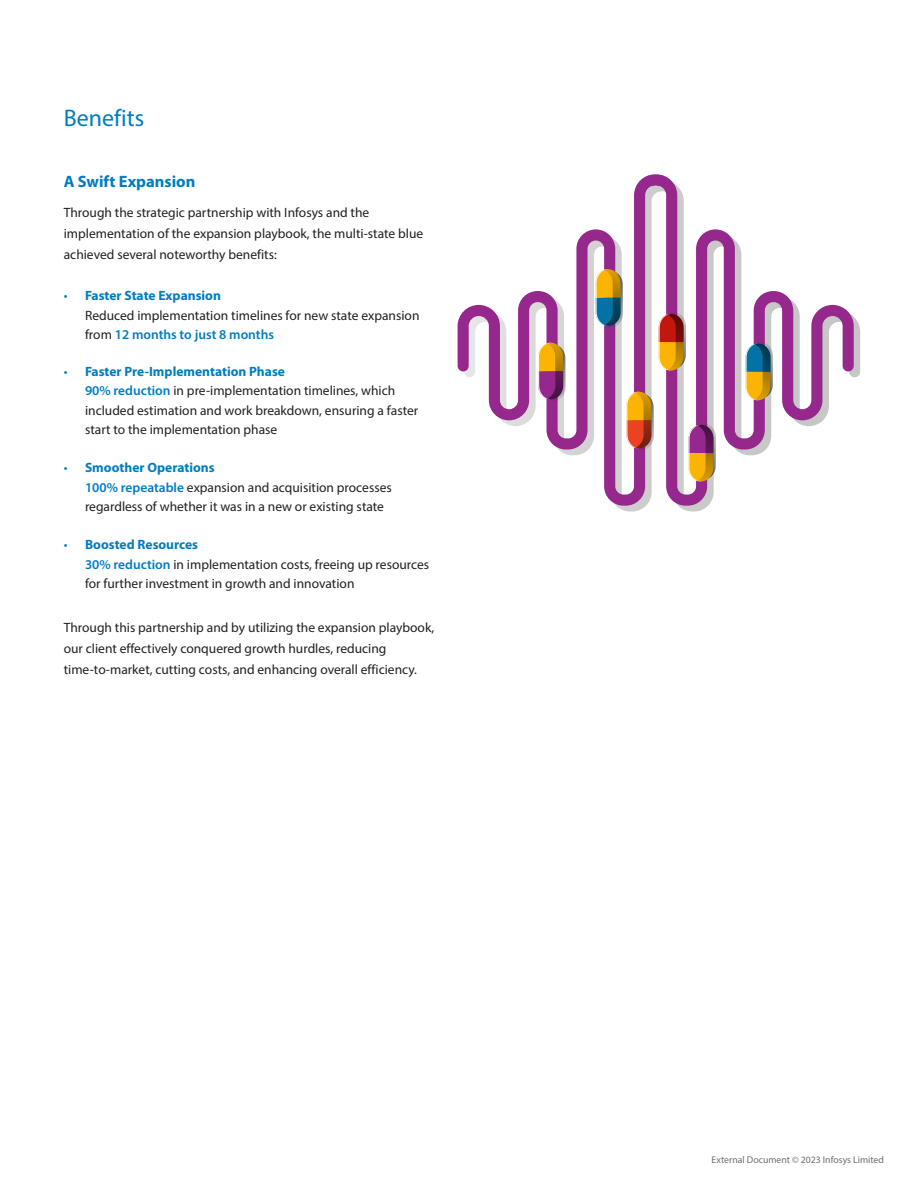
<style>
.page{position:relative;width:918px;height:1188px;background:#fff}
.page>*{position:absolute;margin:0;border:0;box-sizing:border-box;transform-origin:0 0}
.t1{font:24px "Myriad Pro";color:#007cc2}
.t2{font:700 16.5px "Myriad Pro";color:#007cc2}
.t3{font:13.5px/19.5px "Myriad Pro";color:#231f20}
.t4{font:9.75px "Myriad Pro";color:#6c6d70}
.s1{color:#007cc2}
.s2{font-weight:700;color:#007cc2}
.s3{font-weight:600;color:#007cc2}
</style>
<div class="page">
<svg style="left:617px;top:317px;width:243px;height:195px"></svg>
<svg style="left:458px;top:174px;width:396px;height:332px"></svg>
<svg style="left:626px;top:392px;width:28px;height:58px;background:#d4853f"></svg>
<svg style="left:595px;top:269px;width:28px;height:59px;background:#8b9369"></svg>
<svg style="left:658px;top:312px;width:28px;height:59px;background:#c8773a"></svg>
<svg style="left:688px;top:423px;width:28px;height:59px;background:#b97c62"></svg>
<svg style="left:538px;top:343px;width:28px;height:58px;background:#b97c61"></svg>
<svg style="left:745px;top:342px;width:28px;height:58px;background:#899367"></svg>
<h1 class="t1" style="left:64px;top:103px;width:82px">Benefits</h1>
<p class="t2" style="left:64px;top:171px;width:133px">A Swift Expansion</p>
<p class="t3" style="left:64px;top:202px;width:361px;line-height:21px">Through the strategic partnership with Infosys and the implementation of the expansion playbook, the multi-state blue achieved several noteworthy benefits:</p>
<p class="t3" style="left:85px;top:286px;width:336px;text-indent:-21px"><span class="s1">•</span> <span class="s2">Faster State Expansion<br></span>Reduced implementation timelines for new state expansion from <span class="s3">12 months to just 8 months</span></p>
<p class="t3" style="left:85px;top:361px;width:335px;text-indent:-21px"><span class="s1">•</span> <span class="s2">Faster Pre-Implementation Phase<br></span><span class="s3">90% reduction</span> in pre-implementation timelines, which included estimation and work breakdown, ensuring a faster start to the implementation phase</p>
<p class="t3" style="left:85px;top:458px;width:308px;text-indent:-21px"><span class="s1">•</span> <span class="s2">Smoother Operations<br></span><span class="s3">100% repeatable</span> expansion and acquisition processes regardless of whether it was in a new or existing state</p>
<p class="t3" style="left:85px;top:535px;width:346px;text-indent:-21px"><span class="s1">•</span> <span class="s2">Boosted Resources<br></span><span class="s3">30% reduction</span> in implementation costs, freeing up resources for further investment in growth and innovation</p>
<p class="t3" style="left:64px;top:617px;width:372px;line-height:21px">Through this partnership and by utilizing the expansion playbook, our client effectively conquered growth hurdles, reducing time-to-market, cutting costs, and enhancing overall efficiency.</p>
<p class="t4" style="left:712px;top:1154px;width:174px">External Document © 2023 Infosys Limited</p>
</div>
